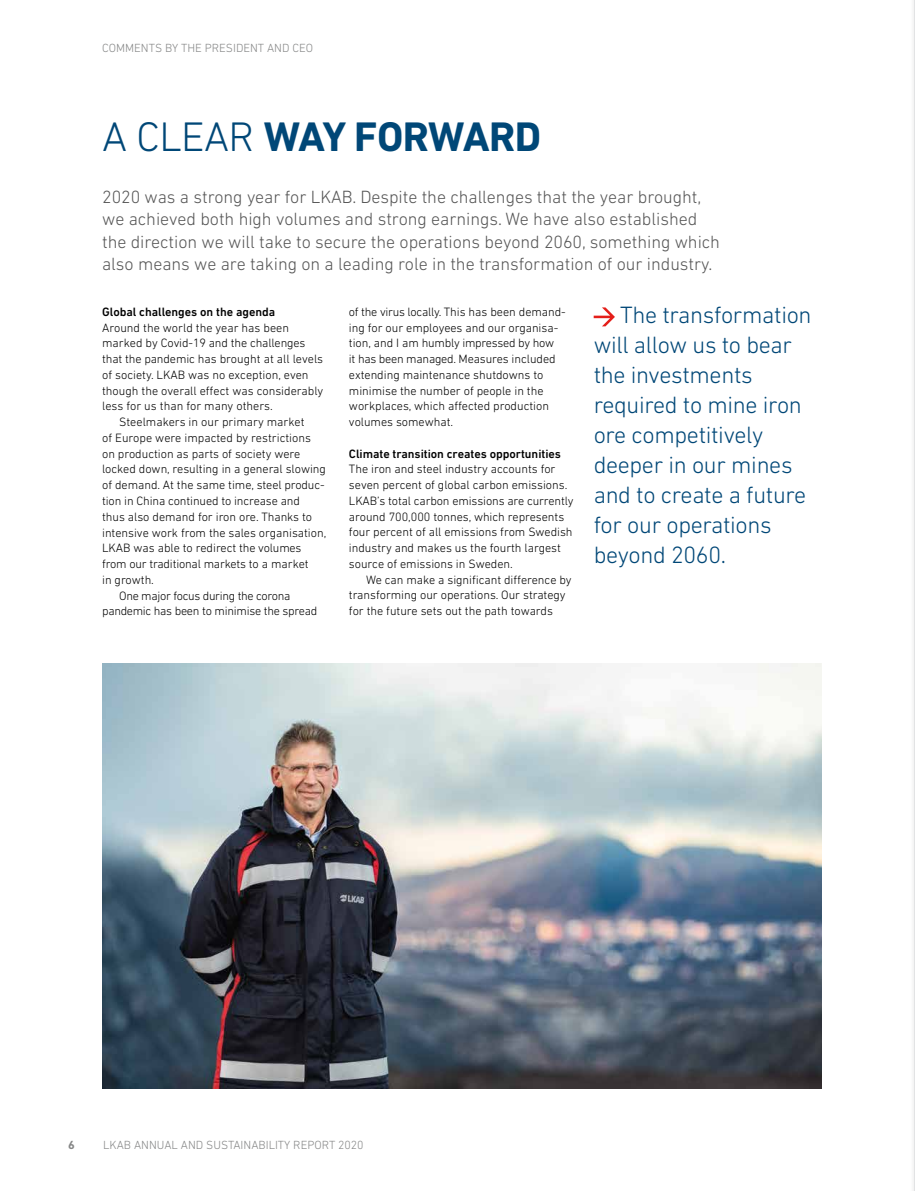
<style>
.page{position:relative;width:915px;height:1191px;background:#fff}
.page>*{position:absolute;margin:0;border:0;box-sizing:border-box;transform-origin:0 0}
.t1{font:700 42px "DIN Next LT Profor LKAB";letter-spacing:-.015em;color:#004777}
.t2{font:300 24px/30px "DIN Next LT Profor LKAB";letter-spacing:-.015em;color:#004777}
.t3{font:300 18px/22.5px "DIN Next LT Profor LKAB";letter-spacing:-.005em;color:#565656}
.t4{font:300 12.3px/15.8px "DIN Next LT Profor LKAB";letter-spacing:-.005em;color:#000}
.t5{font:500 12.3px "DIN Next LT Profor LKAB";letter-spacing:-.005em;color:#000}
.t6{font:300 12.3px "DIN Next LT Profor LKAB";letter-spacing:-.025em;color:#000}
.t7{font:300 12px "DIN Next LT Profor LKAB";color:#868787}
.t8{font:700 12px "DIN Next LT Profor LKAB";color:#868787}
.s1{font-weight:300}
</style>
<div class="page">
<img style="left:102px;top:663px;width:719px;height:426px">
<svg style="left:593px;top:307px;width:21px;height:19px"></svg>
<div style="left:909px;top:0;width:5px;height:1191px;background:#fbfbfb"></div>
<hr style="left:914px;top:0;width:1px;height:1191px;background:#d5d8da">
<p class="t7" style="left:102px;top:41px;width:212px">COMMENTS BY THE PRESIDENT AND CEO</p>
<h1 class="t1" style="left:102px;top:112px;width:440px"><span class="s1">A CLEAR</span> WAY FORWARD</h1>
<p class="t3" style="left:102px;top:185px;width:619px">2020 was a strong year for LKAB. Despite the challenges that the year brought, we achieved both high volumes and strong earnings. We have also established the direction we will take to secure the operations beyond 2060, something which also means we are taking on a leading role in the transformation of our industry.</p>
<p class="t5" style="left:102px;top:305px;width:174px">Global challenges on the agenda</p>
<p class="t4" style="left:102px;top:319px;width:188px">Around the world the year has been</p>
<p class="t4" style="left:102px;top:335px;width:205px">marked by Covid-19 and the challenges</p>
<p class="t4" style="left:102px;top:351px;width:222px">that the pandemic has brought at all levels</p>
<p class="t4" style="left:102px;top:367px;width:208px">of society. LKAB was no exception, even</p>
<p class="t4" style="left:102px;top:382px;width:223px">though the overall effect was considerably</p>
<p class="t4" style="left:102px;top:398px;width:172px">less for us than for many others.</p>
<p class="t4" style="left:119px;top:414px;width:187px">Steelmakers in our primary market</p>
<p class="t4" style="left:102px;top:430px;width:210px">of Europe were impacted by restrictions</p>
<p class="t4" style="left:102px;top:445px;width:200px">on production as parts of society were</p>
<p class="t4" style="left:102px;top:461px;width:225px">locked down, resulting in a general slowing</p>
<p class="t4" style="left:102px;top:477px;width:224px">of demand. At the same time, steel produc-</p>
<p class="t4" style="left:102px;top:493px;width:199px">tion in China continued to increase and</p>
<p class="t4" style="left:102px;top:508px;width:211px">thus also demand for iron ore. Thanks to</p>
<p class="t4" style="left:102px;top:524px;width:225px">intensive work from the sales organisation,</p>
<p class="t4" style="left:102px;top:540px;width:201px">LKAB was able to redirect the volumes</p>
<p class="t4" style="left:102px;top:556px;width:208px">from our traditional markets to a market</p>
<p class="t4" style="left:102px;top:571px;width:53px">in growth.</p>
<p class="t6" style="left:119px;top:588px;width:173px">One major focus during the corona</p>
<p class="t4" style="left:102px;top:603px;width:217px">pandemic has been to minimise the spread</p>
<h2 class="t2" style="left:593px;top:300px;width:219px;text-indent:27px">The transformation will allow us to bear the investments required to mine iron ore competitively deeper in our mines and to create a future for our operations beyond 2060.</h2>
<p class="t4" style="left:349px;top:304px;width:218px">of the virus locally. This has been demand&shy;ing for our employees and our organisa&shy;tion, and I am humbly impressed by how<br>it has been managed. Measures included extending maintenance shutdowns to minimise the number of people in the workplaces, which affected production volumes somewhat.</p>
<p class="t5" style="left:349px;top:446px;width:213px">Climate transition creates opportunities</p>
<p class="t4" style="left:349px;top:461px;width:226px">The iron and steel industry accounts for seven percent of global carbon emissions.<br>LKAB’s total carbon emissions are currently around 700,000 tonnes, which represents four percent of all emissions from Swedish industry and makes us the fourth largest source of emissions in Sweden.</p>
<p class="t4" style="left:349px;top:571px;width:224px;text-indent:17px">We can make a significant difference by transforming our operations. Our strategy for the future sets out the path towards</p>
<p class="t8" style="left:68px;top:1137px;width:8px">6</p>
<p class="t7" style="left:103px;top:1138px;width:262px">LKAB ANNUAL AND SUSTAINABILITY REPORT 2020</p>
</div>
